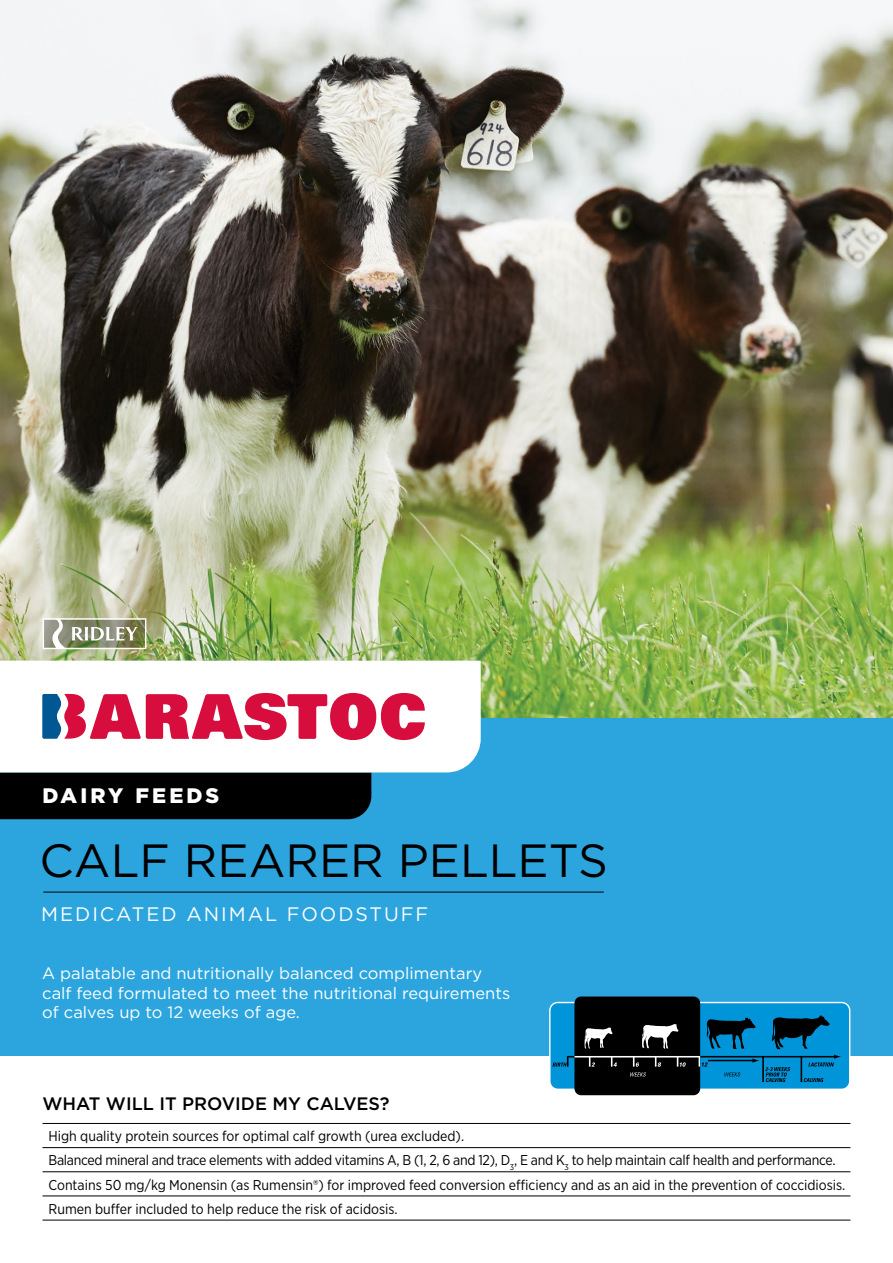
<style>
.page{position:relative;width:893px;height:1263px;background:#fff}
.page>*{position:absolute;margin:0;border:0;box-sizing:border-box;transform-origin:0 0}
.t1{font:46.5px "Gotham";color:#000}
.t2{font:900 21px "Gotham";letter-spacing:.15em;color:#fff}
.t3{font:19.5px "Gotham";letter-spacing:.1em;color:#fff}
.t4{font:500 18px "Gotham";color:#000}
.t5{font:16.5px/19.5px "Gotham";color:#fff}
.t6{font:14.25px/24.2px "Gotham Narrow";color:#000}
</style>
<div class="page">
<div style="left:0;top:717px;width:893px;height:338px;background:#2ca5de"></div>
<img style="left:0;top:0;width:893px;height:717px">
<div style="left:0;top:772px;width:371px;height:47px;background:#000"></div>
<svg style="left:0;top:661px;width:481px;height:111px"></svg>
<svg style="left:42px;top:693px;width:383px;height:47px"></svg>
<svg style="left:43px;top:618px;width:103px;height:31px"></svg>
<hr style="left:43px;top:1123px;width:807px;height:1px;background:#000">
<hr style="left:43px;top:1147px;width:807px;height:1px;background:#000">
<hr style="left:43px;top:1171px;width:807px;height:1px;background:#000">
<hr style="left:43px;top:1195px;width:807px;height:1px;background:#000">
<hr style="left:43px;top:1220px;width:807px;height:1px;background:#000">
<hr style="left:43px;top:892px;width:561px;height:1px;background:#000">
<div style="left:550px;top:1002px;width:300px;height:87px;background:#0094d9;border-radius:8px"></div>
<div style="left:549px;top:1002px;width:301px;height:88px;border:1px solid #fff;border-radius:8px"></div>
<hr style="left:567px;top:1056px;width:269px;height:1px;background:#000">
<svg style="left:553px;top:1057px;width:15px;height:9px"></svg>
<hr style="left:762px;top:1057px;width:2px;height:25px;background:#000">
<svg style="left:765px;top:1015px;width:76px;height:67px"></svg>
<svg style="left:574px;top:996px;width:185px;height:99px"></svg>
<h2 class="t2" style="left:42px;top:784px;width:178px">DAIRY FEEDS</h2>
<h1 class="t1" style="left:40px;top:835px;width:570px">CALF REARER PELLETS</h1>
<h3 class="t3" style="left:41px;top:903px;width:389px">MEDICATED ANIMAL FOODSTUFF</h3>
<p class="t5" style="left:42px;top:963px;width:469px">A palatable and nutritionally balanced complimentary calf feed formulated to meet the nutritional requirements of calves up to 12 weeks of age.</p>
<p class="t4" style="left:43px;top:1094px;width:349px">WHAT WILL IT PROVIDE MY CALVES?</p>
<p class="t6" style="left:49px;top:1124px;width:798px">High quality protein sources for optimal calf growth (urea excluded).<br>Balanced mineral and trace elements with added vitamins A, B (1, 2, 6 and 12), D<sub>3</sub>, E and K<sub>3</sub> to help maintain calf health and performance.<br>Contains 50 mg/kg Monensin (as Rumensin®) for improved feed conversion efficiency and as an aid in the prevention of coccidiosis.<br>Rumen buffer included to help reduce the risk of acidosis.</p>
</div>
